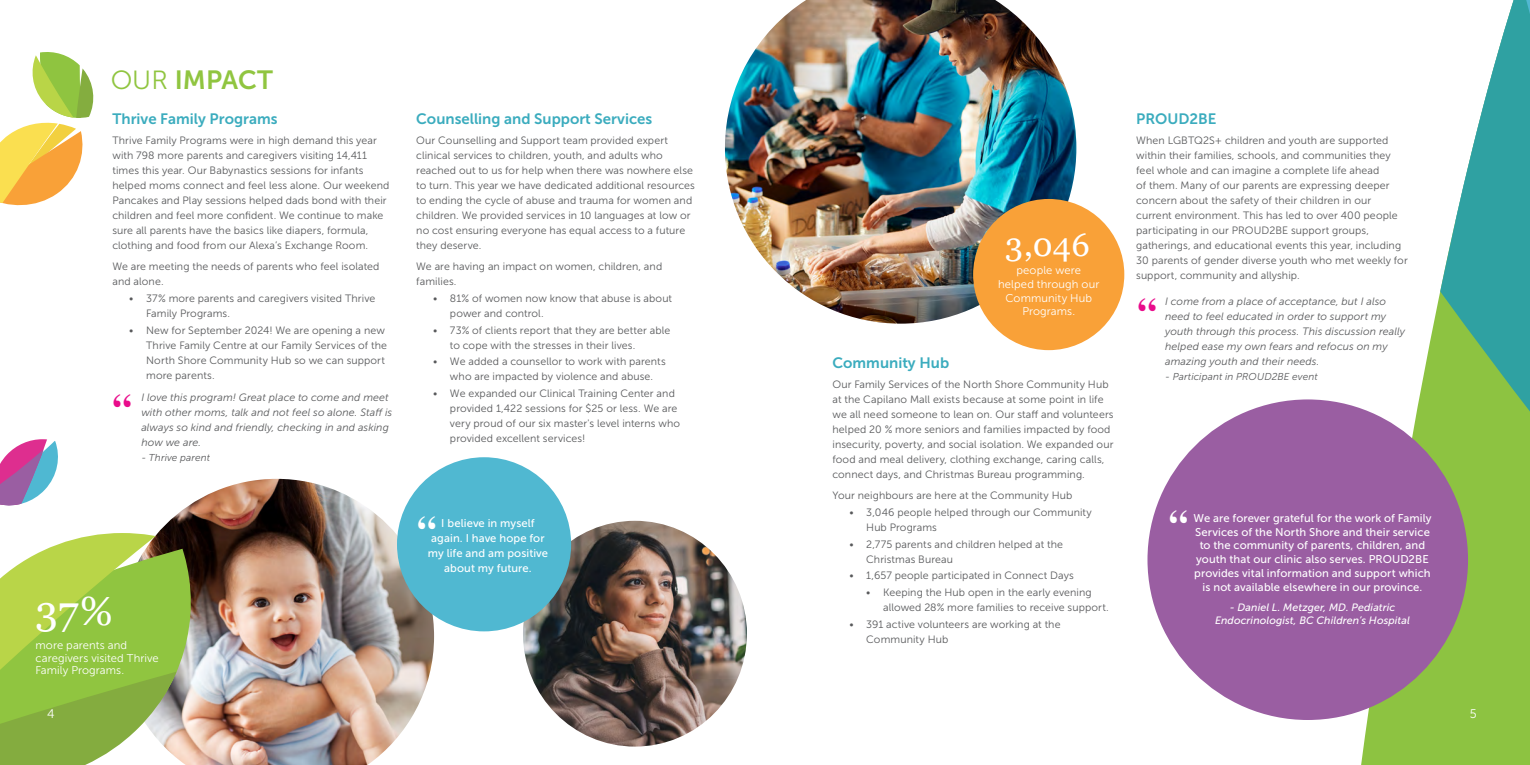
<style>
.page{position:relative;width:1530px;height:765px;background:#fff}
.page>*{position:absolute;margin:0;border:0;box-sizing:border-box;transform-origin:0 0}
.t1{font:40.62px "Georgia";color:#fff}
.t2{font:700 37.5px "Times";color:#fff}
.t3{font:700 37.5px "Times";color:#e90c8b}
.t4{font:32.5px "Georgia";color:#fff}
.t5{font:26.25px "Museo Sans 700";color:#90c540}
.t6{font:15px "Museo Sans 700";color:#3bacbe}
.t7{font:12.5px "Museo Sans 300";color:#fff}
.t8{font:11.25px/13.8px "Museo Sans 500";letter-spacing:.01em;color:#fff;text-align:center}
.t9{font:11.25px/13.8px "Museo Sans 300";letter-spacing:.01em;color:#fff}
.t10{font:10.62px/15px "Museo Sans 300";letter-spacing:.01em;color:#58595b}
.t11{font:italic 10.62px/15px "Museo Sans 300";letter-spacing:.01em;color:#58595b}
.t12{font:italic 10.62px/13.8px "Museo Sans 500";letter-spacing:.01em;color:#fff;text-align:center}
.t13{font:italic 10px "Museo Sans 300";letter-spacing:.01em;color:#58595b}
.s1{font-family:"Museo Sans 300"}
</style>
<div class="page">
<img style="left:158px;top:479px;width:276px;height:286px">
<svg style="left:1322px;top:0;width:208px;height:765px"></svg>
<img style="left:523px;top:521px;width:224px;height:226px">
<img style="left:725px;top:0;width:351px;height:324px">
<div style="left:397px;top:457px;width:174px;height:174px;background:#50b8d1;border-radius:50%"></div>
<svg style="left:0;top:533px;width:203px;height:89px;background:#a3bf54"></svg>
<svg style="left:0;top:622px;width:203px;height:143px;background:#9fc15f"></svg>
<svg style="left:0;top:439px;width:58px;height:67px"></svg>
<div style="left:973px;top:199px;width:151px;height:151px;background:#f9a138;border-radius:50%"></div>
<div style="left:1147px;top:399px;width:321px;height:321px;background:#9a5ea2;border-radius:50%"></div>
<svg style="left:0;top:52px;width:94px;height:154px"></svg>
<h3 class="t5" style="left:111px;top:66px;width:164px"><span class="s1">OUR</span> IMPACT</h3>
<h3 class="t6" style="left:112px;top:110px;width:167px">Thrive Family Programs</h3>
<p class="t10" style="left:112px;top:133px;width:279px">Thrive Family Programs were in high demand this year with 798 more parents and caregivers visiting 14,411 times this year. Our Babynastics sessions for infants helped moms connect and feel less alone. Our weekend Pancakes and Play sessions helped dads bond with their children and feel more confident. We continue to make sure all parents have the basics like diapers, formula, clothing and food from our Alexa’s Exchange Room.</p>
<p class="t10" style="left:112px;top:259px;width:269px">We are meeting the needs of parents who feel isolated and alone.</p>
<p class="t10" style="left:146px;top:291px;width:231px;text-indent:-17px">• 37% more parents and caregivers visited Thrive<br>Family Programs.</p>
<p class="t10" style="left:146px;top:323px;width:242px;text-indent:-17px">• New for September 2024! We are opening a new Thrive Family Centre at our Family Services of the North Shore Community Hub so we can support more parents.</p>
<h2 class="t3" style="left:112px;top:372px;width:20px">“</h2>
<p class="t11" style="left:141px;top:390px;width:252px">I love this program! Great place to come and meet with other moms, talk and not feel so alone. Staff is always so kind and friendly, checking in and asking how we are.</p>
<p class="t13" style="left:141px;top:453px;width:70px">- Thrive parent</p>
<h1 class="t1" style="left:35px;top:581px;width:79px">37%</h1>
<p class="t9" style="left:36px;top:639px;width:125px;line-height:12.5px">more parents and caregivers visited Thrive<br>Family Programs.</p>
<h3 class="t6" style="left:416px;top:110px;width:238px">Counselling and Support Services</h3>
<p class="t10" style="left:416px;top:133px;width:280px">Our Counselling and Support team provided expert clinical services to children, youth, and adults who reached out to us for help when there was nowhere else to turn. This year we have dedicated additional resources to ending the cycle of abuse and trauma for women and children. We provided services in 10 languages at low or no cost ensuring everyone has equal access to a future they deserve.</p>
<p class="t10" style="left:416px;top:259px;width:248px">We are having an impact on women, children, and families.</p>
<p class="t10" style="left:450px;top:291px;width:224px;text-indent:-17px">• 81% of women now know that abuse is about power and control.</p>
<p class="t10" style="left:450px;top:323px;width:222px;text-indent:-17px">• 73% of clients report that they are better able to cope with the stresses in their lives.</p>
<p class="t10" style="left:433px;top:354px;width:234px;text-align:center">• We added a counsellor to work with parents who are impacted by violence and abuse.</p>
<p class="t10" style="left:450px;top:386px;width:232px;text-indent:-17px">• We expanded our Clinical Training Center and provided 1,422 sessions for $25 or less. We are very proud of our six master's level interns who provided excellent services!</p>
<h2 class="t2" style="left:417px;top:493px;width:20px">“</h2>
<p class="t8" style="left:428px;top:515px;width:122px;line-height:15px">I believe in myself again. I have hope for my life and am positive about my future.</p>
<h3 class="t4" style="left:1005px;top:221px;width:86px">3,046</h3>
<p class="t9" style="left:998px;top:264px;width:103px;text-align:center">people were helped through our<br>Community Hub<br>Programs.</p>
<h3 class="t6" style="left:832px;top:354px;width:118px">Community Hub</h3>
<p class="t10" style="left:832px;top:377px;width:283px">Our Family Services of the North Shore Community Hub at the Capilano Mall exists because at some point in life we all need someone to lean on. Our staff and volunteers helped 20 % more seniors and families impacted by food insecurity, poverty, and social isolation. We expanded our food and meal delivery, clothing exchange, caring calls, connect days, and Christmas Bureau programming.</p>
<p class="t10" style="left:832px;top:488px;width:241px">Your neighbours are here at the Community Hub</p>
<p class="t10" style="left:866px;top:505px;width:227px;text-indent:-17px">• 3,046 people helped through our Community<br>Hub Programs</p>
<p class="t10" style="left:866px;top:536px;width:198px;text-indent:-17px">• 2,775 parents and children helped at the<br>Christmas Bureau</p>
<p class="t10" style="left:849px;top:568px;width:226px">• 1,657 people participated in Connect Days</p>
<p class="t10" style="left:883px;top:585px;width:227px;text-indent:-17px">• Keeping the Hub open in the early evening allowed 28% more families to receive support.</p>
<p class="t10" style="left:866px;top:617px;width:196px;text-indent:-17px">• 391 active volunteers are working at the<br>Community Hub</p>
<h3 class="t6" style="left:1136px;top:110px;width:82px">PROUD2BE</h3>
<p class="t10" style="left:1136px;top:133px;width:273px">When LGBTQ2S+ children and youth are supported within their families, schools, and communities they feel whole and can imagine a complete life ahead<br>of them. Many of our parents are expressing deeper concern about the safety of their children in our current environment. This has led to over 400 people participating in our PROUD2BE support groups, gatherings, and educational events this year, including 30 parents of gender diverse youth who met weekly for support, community and allyship.</p>
<h2 class="t3" style="left:1137px;top:275px;width:20px">“</h2>
<p class="t11" style="left:1165px;top:294px;width:241px">I come from a place of acceptance, but I also need to feel educated in order to support my youth through this process. This discussion really helped ease my own fears and refocus on my amazing youth and their needs.</p>
<p class="t13" style="left:1165px;top:371px;width:154px">- Participant in PROUD2BE event</p>
<h2 class="t2" style="left:1169px;top:487px;width:20px">“</h2>
<p class="t8" style="left:1194px;top:511px;width:239px">We are forever grateful for the work of Family Services of the North Shore and their service to the community of parents, children, and youth that our clinic also serves. PROUD2BE provides vital information and support which is not available elsewhere in our province.</p>
<p class="t12" style="left:1215px;top:600px;width:196px">- Daniel L. Metzger, MD. Pediatric<br>Endocrinologist, BC Children’s Hospital</p>
<p class="t7" style="left:47px;top:707px;width:9px">4</p>
<p class="t7" style="left:1470px;top:707px;width:8px">5</p>
</div>
